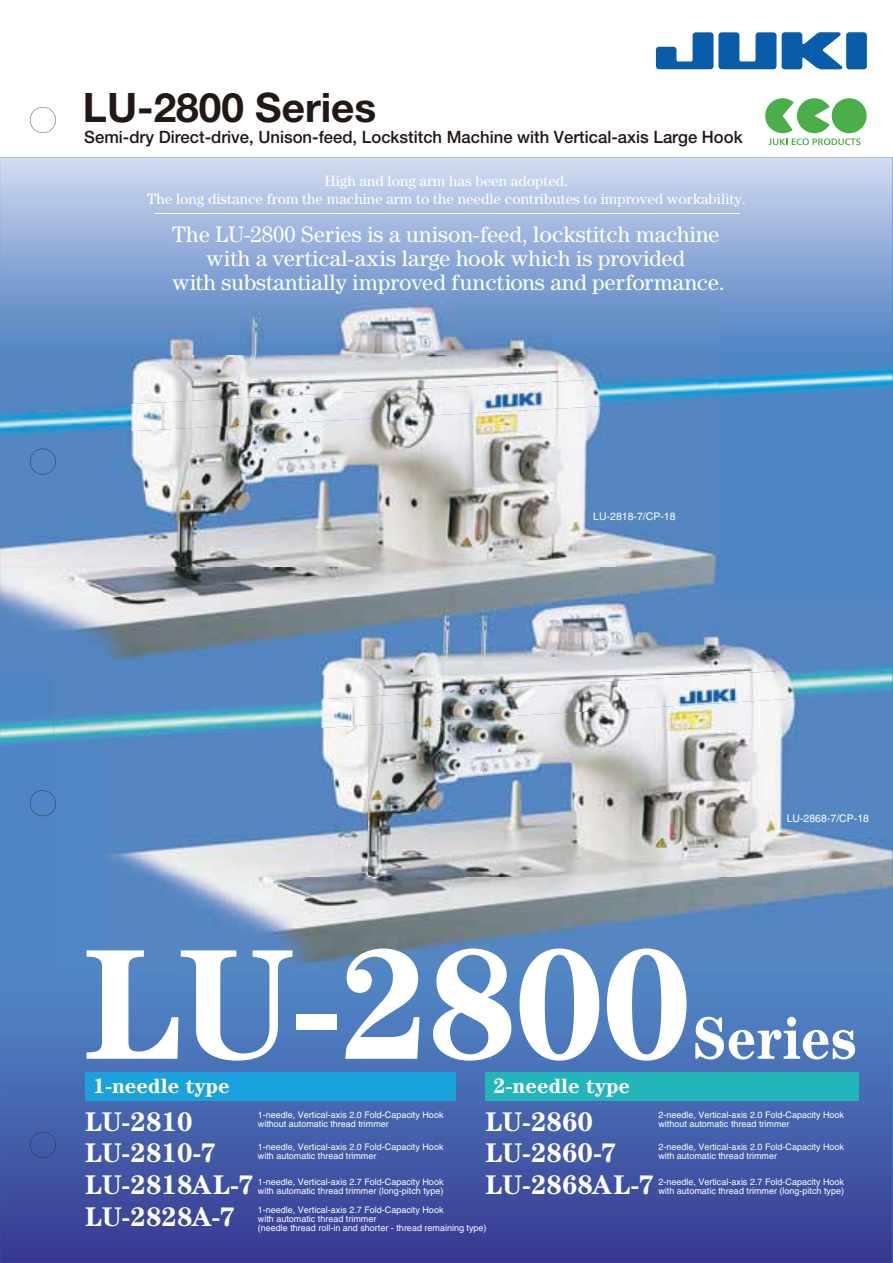
<style>
.page{position:relative;width:893px;height:1263px;background:#fff}
.page>*{position:absolute;margin:0;border:0;box-sizing:border-box;transform-origin:0 0}
.t1{font:700 157.5px "Century";letter-spacing:-.02em;color:#fff}
.t2{font:700 60px "Century";color:#fff;scale:.9 1}
.t3{font:700 40.65px "Helvetica Neue";color:#221815}
.t4{font:700 27px "Century";color:#fff}
.t5{font:22.5px/24px "Century";color:#fff;text-align:center}
.t6{font:700 21px "Century";color:#fff}
.t7{font:500 16.95px "Helvetica Neue";color:#221815}
.t8{font:15px/18px "Century";color:#fff;text-align:center}
.t9{font:10.5px "Helvetica";color:#fff}
.t10{font:9px/9px "Helvetica";color:#fff}
</style>
<div class="page">
<div style="left:0;top:157px;width:892px;height:1106px;background:#4f85c4"></div>
<svg style="left:0;top:157px;width:892px;height:183px;background:#9eb5dd"></svg>
<svg style="left:0;top:1035px;width:892px;height:228px;background:#4158a5"></svg>
<svg style="left:719px;top:367px;width:173px;height:30px"></svg>
<svg style="left:0;top:719px;width:53px;height:26px"></svg>
<img style="left:0;top:354px;width:616px;height:213px">
<img style="left:616px;top:521px;width:103px;height:75px">
<img style="left:0;top:567px;width:103px;height:71px">
<img style="left:103px;top:567px;width:514px;height:30px">
<img style="left:0;top:302px;width:719px;height:52px">
<img style="left:0;top:373px;width:719px;height:65px">
<img style="left:106px;top:735px;width:262px;height:143px">
<img style="left:368px;top:735px;width:262px;height:143px">
<img style="left:630px;top:702px;width:262px;height:176px">
<img style="left:154px;top:878px;width:738px;height:87px">
<img style="left:719px;top:637px;width:61px;height:37px">
<img style="left:211px;top:674px;width:525px;height:61px">
<img style="left:735px;top:664px;width:157px;height:38px">
<img style="left:53px;top:709px;width:158px;height:35px">
<img style="left:53px;top:597px;width:666px;height:77px">
<svg style="left:656px;top:32px;width:120px;height:37px"></svg>
<div style="left:846px;top:32px;width:21px;height:37px;background:#085caa;border-radius:3px"></div>
<svg style="left:782px;top:32px;width:61px;height:37px"></svg>
<div style="left:832px;top:98px;width:35px;height:35px;background:#4aaf48;border-radius:50%"></div>
<svg style="left:765px;top:98px;width:95px;height:47px"></svg>
<hr style="left:154px;top:214px;width:585px;height:1px;background:#fff">
<div style="left:85px;top:1072px;width:371px;height:29px;background:#1aa2dc"></div>
<div style="left:486px;top:1072px;width:373px;height:29px;background:#22b5ba"></div>
<svg style="left:30px;top:1132px;width:26px;height:26px"></svg>
<svg style="left:30px;top:790px;width:26px;height:26px"></svg>
<svg style="left:30px;top:449px;width:26px;height:25px"></svg>
<svg style="left:30px;top:107px;width:26px;height:26px"></svg>
<h3 class="t3" style="left:83px;top:83px;width:295px">LU-2800 Series</h3>
<h3 class="t7" style="left:84px;top:127px;width:660px">Semi-dry Direct-drive, Unison-feed, Lockstitch Machine with Vertical-axis Large Hook</h3>
<h3 class="t8" style="left:147px;top:172px;width:600px">High and long arm has been adopted.<br>The long distance from the machine arm to the needle contributes to improved workability.</h3>
<h3 class="t5" style="left:172px;top:222px;width:554px">The LU-2800 Series is a unison-feed, lockstitch machine with a vertical-axis large hook which is provided<br>with substantially improved functions and performance.</h3>
<p class="t9" style="left:593px;top:510px;width:84px">LU-2818-7/CP-18</p>
<p class="t9" style="left:787px;top:812px;width:84px">LU-2868-7/CP-18</p>
<h1 class="t1" style="left:84px;top:911px;width:610px">LU-2800</h1>
<h3 class="t6" style="left:93px;top:1074px;width:138px">1-needle type</h3>
<h3 class="t6" style="left:494px;top:1074px;width:138px">2-needle type</h3>
<h2 class="t2" style="left:693px;top:1002px;width:184px">Series</h2>
<h3 class="t4" style="left:85px;top:1105px;width:109px">LU-2810</h3>
<p class="t10" style="left:258px;top:1110px;width:187px">1-needle, Vertical-axis 2.0 Fold-Capacity Hook without automatic thread trimmer</p>
<h3 class="t4" style="left:85px;top:1137px;width:132px">LU-2810-7</h3>
<p class="t10" style="left:258px;top:1142px;width:187px">1-needle, Vertical-axis 2.0 Fold-Capacity Hook with automatic thread trimmer</p>
<h3 class="t4" style="left:85px;top:1168px;width:170px">LU-2818AL-7</h3>
<p class="t10" style="left:258px;top:1178px;width:187px">1-needle, Vertical-axis 2.7 Fold-Capacity Hook with automatic thread trimmer (long-pitch type)</p>
<h3 class="t4" style="left:85px;top:1201px;width:151px">LU-2828A-7</h3>
<p class="t10" style="left:258px;top:1205px;width:230px">1-needle, Vertical-axis 2.7 Fold-Capacity Hook<br>with automatic thread trimmer<br>(needle thread roll-in and shorter - thread remaining type)</p>
<h3 class="t4" style="left:486px;top:1105px;width:109px">LU-2860</h3>
<p class="t10" style="left:658px;top:1110px;width:187px">2-needle, Vertical-axis 2.0 Fold-Capacity Hook without automatic thread trimmer</p>
<h3 class="t4" style="left:486px;top:1137px;width:132px">LU-2860-7</h3>
<p class="t10" style="left:658px;top:1142px;width:187px">2-needle, Vertical-axis 2.0 Fold-Capacity Hook with automatic thread trimmer</p>
<h3 class="t4" style="left:486px;top:1168px;width:170px">LU-2868AL-7</h3>
<p class="t10" style="left:658px;top:1177px;width:187px">2-needle, Vertical-axis 2.7 Fold-Capacity Hook with automatic thread trimmer (long-pitch type)</p>
</div>
